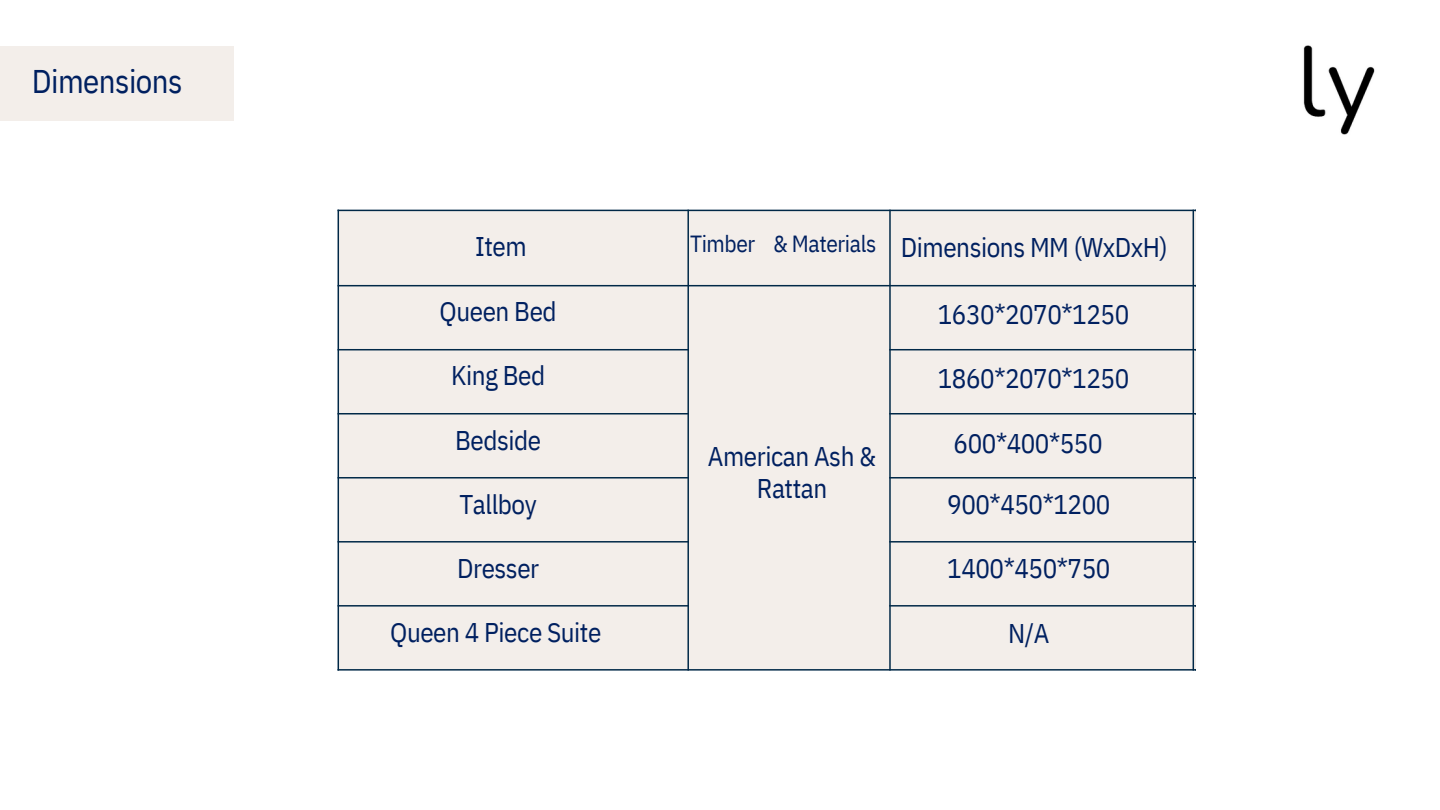
<style>
.page{position:relative;width:1440px;height:810px;background:#fff}
.page>*{position:absolute;margin:0;border:0;box-sizing:border-box;transform-origin:0 0}
.t1{font:32.85px "IBM Plex Sans Cond";letter-spacing:-.015em;color:#002060}
.t2{font:27px/31.5px "IBM Plex Sans Cond";letter-spacing:-.015em;color:#002060;text-align:center}
.t3{font:23.4px "IBM Plex Sans Cond";letter-spacing:-.015em;color:#002060}
</style>
<div class="page">
<div style="left:0;top:46px;width:234px;height:75px;background:#f3eeea"></div>
<div style="left:338px;top:210px;width:350px;height:76px;background:#f3eeea"></div>
<div style="left:688px;top:210px;width:202px;height:76px;background:#f3eeea"></div>
<div style="left:890px;top:210px;width:303px;height:76px;background:#f3eeea"></div>
<hr style="left:1193px;top:210px;width:2px;height:76px;background:#f3eeea">
<div style="left:338px;top:286px;width:350px;height:64px;background:#f3eeea"></div>
<div style="left:688px;top:286px;width:202px;height:384px;background:#f3eeea"></div>
<div style="left:890px;top:286px;width:303px;height:64px;background:#f3eeea"></div>
<hr style="left:1193px;top:286px;width:2px;height:64px;background:#f3eeea">
<div style="left:338px;top:350px;width:350px;height:64px;background:#f3eeea"></div>
<div style="left:890px;top:350px;width:303px;height:64px;background:#f3eeea"></div>
<hr style="left:1193px;top:350px;width:2px;height:64px;background:#f3eeea">
<div style="left:338px;top:414px;width:350px;height:64px;background:#f3eeea"></div>
<div style="left:890px;top:414px;width:303px;height:64px;background:#f3eeea"></div>
<hr style="left:1193px;top:414px;width:2px;height:64px;background:#f3eeea">
<div style="left:338px;top:478px;width:350px;height:64px;background:#f3eeea"></div>
<div style="left:890px;top:478px;width:303px;height:64px;background:#f3eeea"></div>
<hr style="left:1193px;top:478px;width:2px;height:64px;background:#f3eeea">
<div style="left:338px;top:542px;width:350px;height:64px;background:#f3eeea"></div>
<div style="left:890px;top:542px;width:303px;height:64px;background:#f3eeea"></div>
<hr style="left:1193px;top:542px;width:2px;height:64px;background:#f3eeea">
<div style="left:338px;top:606px;width:350px;height:64px;background:#f3eeea"></div>
<div style="left:890px;top:606px;width:303px;height:64px;background:#f3eeea"></div>
<hr style="left:1193px;top:606px;width:2px;height:64px;background:#f3eeea">
<hr style="left:687px;top:210px;width:2px;height:461px;background:#002847">
<hr style="left:889px;top:210px;width:2px;height:461px;background:#002847">
<hr style="left:1193px;top:210px;width:1px;height:461px;background:#002847">
<hr style="left:338px;top:285px;width:857px;height:1px;background:#002847">
<hr style="left:338px;top:349px;width:351px;height:1px;background:#002847">
<hr style="left:889px;top:349px;width:306px;height:1px;background:#002847">
<hr style="left:338px;top:413px;width:351px;height:1px;background:#002847">
<hr style="left:889px;top:413px;width:306px;height:1px;background:#002847">
<hr style="left:338px;top:477px;width:351px;height:2px;background:#002847">
<hr style="left:889px;top:477px;width:306px;height:2px;background:#002847">
<hr style="left:338px;top:541px;width:351px;height:2px;background:#002847">
<hr style="left:889px;top:541px;width:306px;height:2px;background:#002847">
<hr style="left:338px;top:605px;width:351px;height:2px;background:#002847">
<hr style="left:889px;top:605px;width:306px;height:2px;background:#002847">
<hr style="left:338px;top:210px;width:1px;height:461px;background:#002847">
<hr style="left:338px;top:210px;width:857px;height:1px;background:#002847">
<hr style="left:338px;top:669px;width:857px;height:2px;background:#002847">
<img style="left:1303px;top:45px;width:72px;height:90px">
<p class="t1" style="left:32px;top:59px;width:152px">Dimensions</p>
<p class="t3" style="left:690px;top:228px;width:188px">Timber &amp; Materials</p>
<p class="t2" style="left:475px;top:230px;width:53px">Item</p>
<p class="t2" style="left:901px;top:231px;width:268px">Dimensions MM (WxDxH)</p>
<p class="t2" style="left:440px;top:295px;width:119px">Queen Bed</p>
<p class="t2" style="left:451px;top:360px;width:96px">King Bed</p>
<p class="t2" style="left:455px;top:424px;width:88px">Bedside</p>
<p class="t2" style="left:459px;top:488px;width:79px">Tallboy</p>
<p class="t2" style="left:457px;top:552px;width:83px">Dresser</p>
<p class="t2" style="left:390px;top:616px;width:213px">Queen 4 Piece Suite</p>
<p class="t2" style="left:708px;top:440px;width:170px">American Ash &amp;<br>Rattan</p>
<p class="t2" style="left:938px;top:298px;width:193px">1630*2070*1250</p>
<p class="t2" style="left:938px;top:363px;width:193px">1860*2070*1250</p>
<p class="t2" style="left:954px;top:427px;width:151px">600*400*550</p>
<p class="t2" style="left:947px;top:488px;width:165px">900*450*1200</p>
<p class="t2" style="left:947px;top:553px;width:165px">1400*450*750</p>
<p class="t2" style="left:1008px;top:617px;width:43px">N/A</p>
</div>
